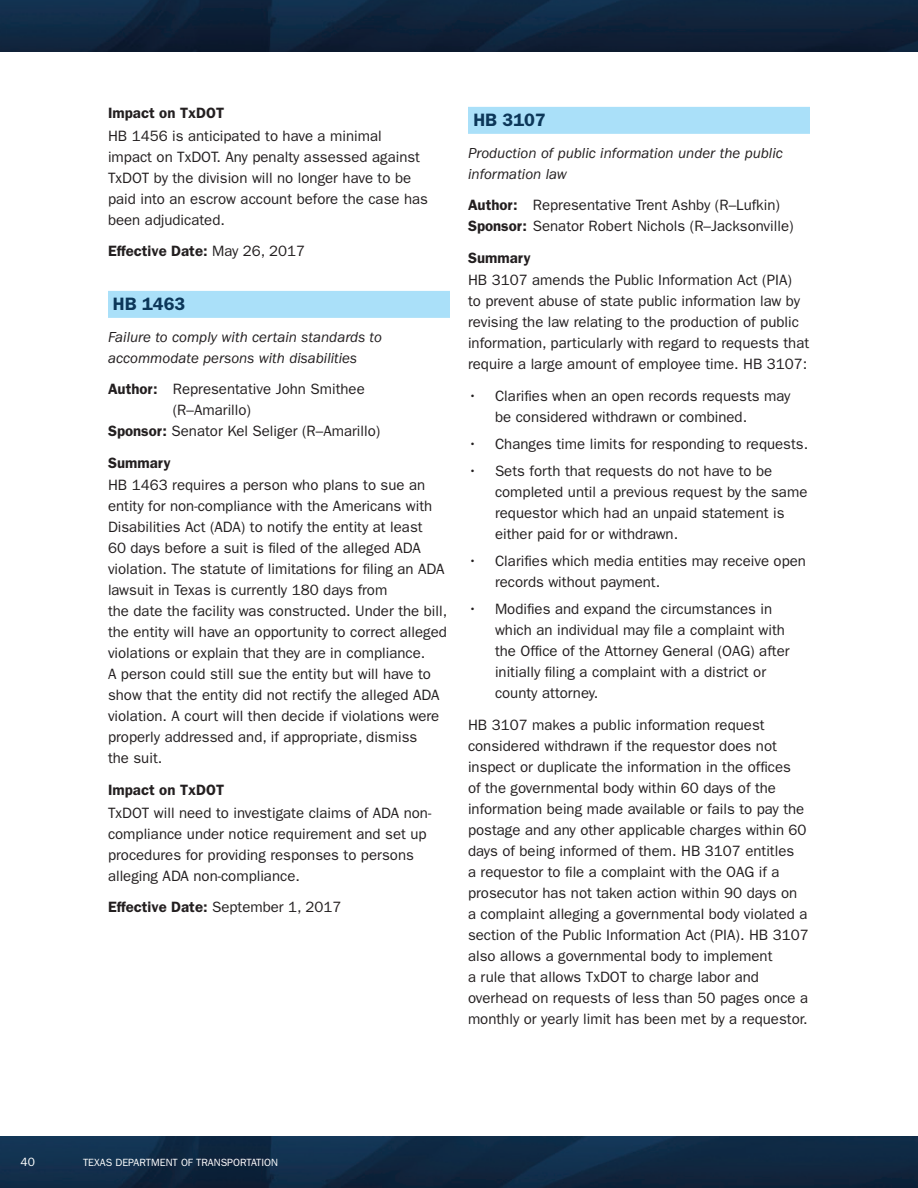
<style>
.page{position:relative;width:918px;height:1188px;background:#fff}
.page>*{position:absolute;margin:0;border:0;box-sizing:border-box;transform-origin:0 0}
.Bills{font:600 18px "ITC Franklin Gothic Std";color:#0c3759}
.Body_Text{font:15px/21px "ITC Franklin Gothic Std";color:#231f20}
.Author_Sponsor{font:15px/21px "ITC Franklin Gothic Std";color:#231f20}
.Body_Text_Italic{font:italic 15px/21px "ITC Franklin Gothic Std";color:#231f20}
.Subhead_1{font:600 15px "ITC Franklin Gothic Std";color:#231f20}
.Body_Text-2{font:600 15px "ITC Franklin Gothic Std";color:#231f20}
.t1{font:12px "ITC Franklin Gothic Std";color:#fff}
.t2{font:10.5px "ITC Franklin Gothic Std";color:#fff}
.s1{font-weight:400}
.s2{font-weight:600}
</style>
<div class="page">
<img style="left:0;top:0;width:918px;height:52px">
<img style="left:0;top:1136px;width:918px;height:52px">
<div style="left:108px;top:291px;width:342px;height:27px;background:#aae0f9"></div>
<div style="left:468px;top:107px;width:342px;height:27px;background:#aae0f9"></div>
<p class="Subhead_1" style="left:108px;top:104px;width:118px">Impact on TxDOT</p>
<p class="Body_Text" style="left:108px;top:125px;width:322px">HB 1456 is anticipated to have a minimal impact on TxDOT. Any penalty assessed against TxDOT by the division will no longer have to be paid into an escrow account before the case has been adjudicated.</p>
<p class="Body_Text-2" style="left:108px;top:242px;width:199px">Effective Date: <span class="s1">May 26, 2017</span></p>
<p class="Bills" style="left:113px;top:294px;width:74px">HB 1463</p>
<p class="Body_Text_Italic" style="left:108px;top:326px;width:276px">Failure to comply with certain standards to accommodate persons with disabilities</p>
<p class="Author_Sponsor" style="left:108px;top:379px;width:258px"><span class="s2">Author:</span> Representative John Smithee</p>
<p class="Author_Sponsor" style="left:173px;top:400px;width:80px">(R–Amarillo)</p>
<p class="Author_Sponsor" style="left:108px;top:421px;width:274px"><span class="s2">Sponsor:</span> Senator Kel Seliger (R–Amarillo)</p>
<p class="Subhead_1" style="left:108px;top:454px;width:64px">Summary</p>
<p class="Body_Text" style="left:108px;top:475px;width:341px">HB 1463 requires a person who plans to sue an entity for non-compliance with the Americans with Disabilities Act (ADA) to notify the entity at least<br>60 days before a suit is filed of the alleged ADA violation. The statute of limitations for filing an ADA lawsuit in Texas is currently 180 days from<br>the date the facility was constructed. Under the bill, the entity will have an opportunity to correct alleged violations or explain that they are in compliance.<br>A person could still sue the entity but will have to show that the entity did not rectify the alleged ADA violation. A court will then decide if violations were properly addressed and, if appropriate, dismiss<br>the suit.</p>
<p class="Subhead_1" style="left:108px;top:781px;width:118px">Impact on TxDOT</p>
<p class="Body_Text" style="left:108px;top:802px;width:325px">TxDOT will need to investigate claims of ADA non&shy;compliance under notice requirement and set up procedures for providing responses to persons alleging ADA non-compliance.</p>
<p class="Body_Text" style="left:108px;top:897px;width:235px"><span class="s2">Effective Date:</span> September 1, 2017</p>
<p class="Bills" style="left:473px;top:110px;width:74px">HB 3107</p>
<p class="Body_Text_Italic" style="left:468px;top:142px;width:316px">Production of public information under the public information law</p>
<p class="Author_Sponsor" style="left:468px;top:195px;width:327px"><span class="s2">Author:</span> Representative Trent Ashby (R–Lufkin)<br><span class="s2">Sponsor:</span> Senator Robert Nichols (R–Jacksonville)</p>
<p class="Subhead_1" style="left:468px;top:249px;width:64px">Summary</p>
<p class="Body_Text" style="left:468px;top:270px;width:343px">HB 3107 amends the Public Information Act (PIA)<br>to prevent abuse of state public information law by revising the law relating to the production of public information, particularly with regard to requests that require a large amount of employee time. HB 3107:</p>
<p class="Body_Text" style="left:495px;top:386px;width:297px;text-indent:-27px">• Clarifies when an open records requests may be considered withdrawn or combined.</p>
<p class="Body_Text" style="left:468px;top:434px;width:342px">• Changes time limits for responding to requests.</p>
<p class="Body_Text" style="left:495px;top:461px;width:314px;text-indent:-27px">• Sets forth that requests do not have to be completed until a previous request by the same requestor which had an unpaid statement is either paid for or withdrawn.</p>
<p class="Body_Text" style="left:495px;top:551px;width:313px;text-indent:-27px">• Clarifies which media entities may receive open records without payment.</p>
<p class="Body_Text" style="left:495px;top:599px;width:296px;text-indent:-27px">• Modifies and expand the circumstances in which an individual may file a complaint with the Office of the Attorney General (OAG) after initially filing a complaint with a district or county attorney.</p>
<p class="Body_Text" style="left:468px;top:715px;width:342px">HB 3107 makes a public information request considered withdrawn if the requestor does not inspect or duplicate the information in the offices<br>of the governmental body within 60 days of the information being made available or fails to pay the postage and any other applicable charges within 60 days of being informed of them. HB 3107 entitles<br>a requestor to file a complaint with the OAG if a prosecutor has not taken action within 90 days on a complaint alleging a governmental body violated a section of the Public Information Act (PIA). HB 3107 also allows a governmental body to implement<br>a rule that allows TxDOT to charge labor and overhead on requests of less than 50 pages once a monthly or yearly limit has been met by a requestor.</p>
<p class="t1" style="left:21px;top:1155px;width:16px">40</p>
<p class="t2" style="left:83px;top:1156px;width:197px">TEXAS DEPARTMENT OF TRANSPORTATION</p>
</div>
